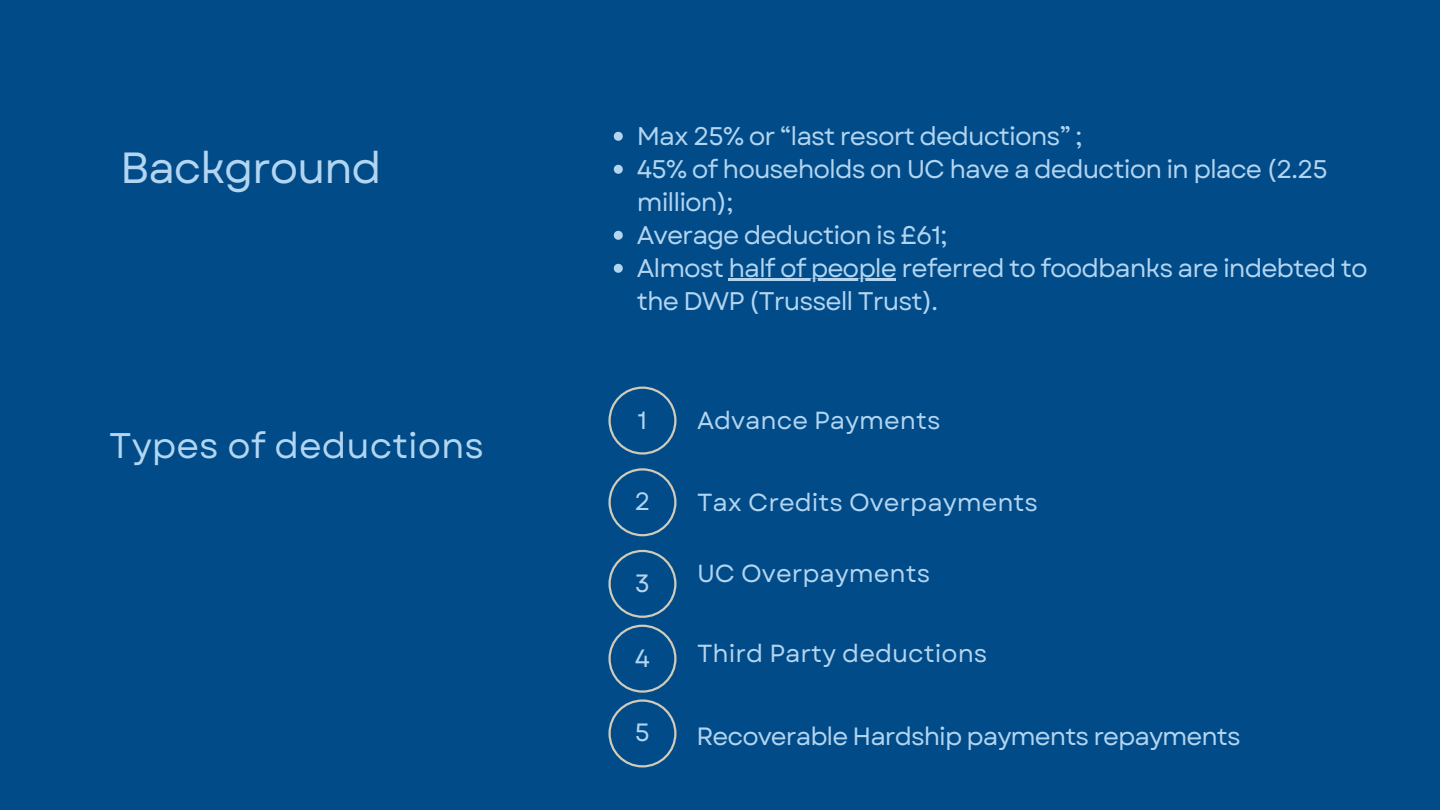
<style>
.page{position:relative;width:1440px;height:810px;background:#014b88}
.page>*{position:absolute;margin:0;border:0;box-sizing:border-box;transform-origin:0 0}
.t1{font:43.6px "Garet";letter-spacing:-.03em;color:#b2d5f1}
.t2{font:35.6px "Garet";color:#b2d5f1}
.t3{font:25.5px/33px "Garet";letter-spacing:-.04em;color:#b2d5f1}
.t4{font:25px "Garet";letter-spacing:-.04em;color:#b2d5f1}
.t5{font:24.7px "Garet";color:#b2d5f1}
</style>
<div class="page">
<svg style="left:608px;top:387px;width:69px;height:68px"></svg>
<svg style="left:608px;top:468px;width:69px;height:68px"></svg>
<svg style="left:608px;top:550px;width:69px;height:68px"></svg>
<svg style="left:608px;top:625px;width:69px;height:68px"></svg>
<svg style="left:608px;top:699px;width:69px;height:68px"></svg>
<svg style="left:614px;top:132px;width:9px;height:9px"></svg>
<svg style="left:614px;top:165px;width:9px;height:9px"></svg>
<svg style="left:614px;top:231px;width:9px;height:9px"></svg>
<svg style="left:614px;top:264px;width:9px;height:9px"></svg>
<hr style="left:728px;top:279px;width:168px;height:2px;background:#b2d5f1">
<p class="t1" style="left:120px;top:136px;width:263px">Background</p>
<p class="t2" style="left:109px;top:419px;width:376px">Types of deductions</p>
<p class="t3" style="left:637px;top:120px;width:447px">Max 25% or “last resort deductions” ;</p>
<p class="t3" style="left:637px;top:153px;width:692px">45% of households on UC have a deduction in place (2.25 million);</p>
<p class="t3" style="left:637px;top:219px;width:312px">Average deduction is £61;</p>
<p class="t3" style="left:637px;top:252px;width:732px">Almost half of people referred to foodbanks are indebted to the DWP (Trussell Trust).</p>
<h1 class="t4" style="left:638px;top:402px;width:11px">1</h1>
<h2 class="t5" style="left:697px;top:402px;width:245px">Advance Payments</h2>
<p class="t4" style="left:634px;top:484px;width:18px">2</p>
<p class="t5" style="left:697px;top:484px;width:343px">Tax Credits Overpayments</p>
<p class="t4" style="left:635px;top:565px;width:17px">3</p>
<p class="t5" style="left:697px;top:556px;width:235px">UC Overpayments</p>
<p class="t4" style="left:635px;top:640px;width:17px">4</p>
<p class="t5" style="left:697px;top:636px;width:292px">Third Party deductions</p>
<p class="t4" style="left:635px;top:715px;width:16px">5</p>
<p class="t4" style="left:697px;top:718px;width:546px">Recoverable Hardship payments repayments</p>
</div>
